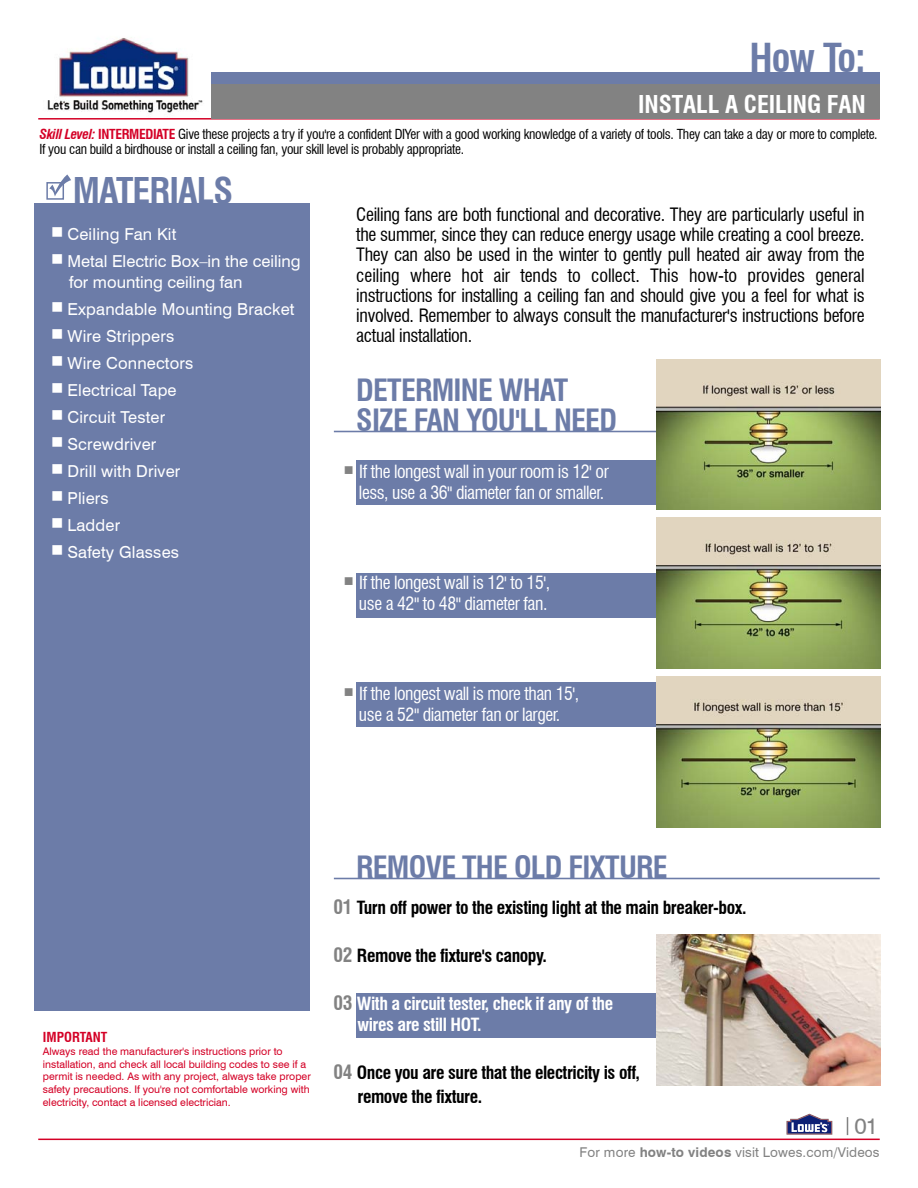
<style>
.page{position:relative;width:918px;height:1188px;background:#fff}
.page>*{position:absolute;margin:0;border:0;box-sizing:border-box;transform-origin:0 0}
.t1{font:700 condensed 39px "Swiss 721 BT";color:#6c7ca8}
.t2{font:700 condensed 36px "Swiss 721 BT";letter-spacing:-.025em;color:#6c7ca8}
.t3{font:700 condensed 30px/30px "Swiss 721 BT";letter-spacing:-.025em;color:#6c7ca8}
.t4{font:700 condensed 24px "Swiss 721 BT";letter-spacing:-.005em;color:#fff}
.t5{font:22.5px "Swiss 721 BT";color:#828282}
.t6{font:condensed 18px/20.2px "Swiss 721 BT";letter-spacing:-.02em;color:#000;text-align:justify}
.t7{font:condensed 17.85px/21px "Swiss 721 BT";letter-spacing:-.025em;color:#fff;text-align:center}
.t8{font:700 condensed 17.85px/24px "Swiss 721 BT";letter-spacing:-.025em;color:#000}
.t9{font:700 condensed 17.85px/21px "Swiss 721 BT";letter-spacing:-.025em;color:#fff}
.t10{font:16.5px/21px "Swiss 721 BT";letter-spacing:.01em;color:#fff}
.t11{font:condensed 13.5px/15px "Swiss 721 BT";letter-spacing:-.025em;color:#000}
.t12{font:13.5px "Swiss 721 BT";letter-spacing:.01em;color:#828282}
.t13{font:700 condensed 13.5px "Swiss 721 BT";color:#d40026}
.t14{font:10.5px/12.8px "Swiss 721 BT";color:#d40026}
.s1{font-weight:700;font-style:italic;color:#d40026}
.s2{font-weight:700;color:#d40026}
.s3{font-size:19.2px;color:#828282}
.s4{font-weight:700}
</style>
<div class="page">
<img style="left:47px;top:38px;width:156px;height:75px">
<div style="left:212px;top:72px;width:668px;height:28px;background:#6c7ca8"></div>
<hr style="left:38px;top:118px;width:842px;height:2px;background:#d40026">
<div style="left:212px;top:84px;width:668px;height:34px;background:#828282"></div>
<svg style="left:847px;top:1117px;width:1px;height:18px"></svg>
<div style="left:35px;top:203px;width:275px;height:808px;background:#6c7ca8"></div>
<div style="left:46px;top:182px;width:18px;height:18px;background:#fff;border:2px solid #6c7ca8"></div>
<svg style="left:49px;top:174px;width:22px;height:22px"></svg>
<div style="left:356px;top:460px;width:387px;height:45px;background:#6c7ca8"></div>
<div style="left:356px;top:573px;width:387px;height:45px;background:#6c7ca8"></div>
<div style="left:356px;top:682px;width:387px;height:45px;background:#6c7ca8"></div>
<div style="left:356px;top:993px;width:387px;height:45px;background:#6c7ca8"></div>
<img style="left:657px;top:935px;width:223px;height:150px">
<hr style="left:334px;top:431px;width:546px;height:1px;background:#6c7ca8">
<hr style="left:334px;top:878px;width:546px;height:1px;background:#6c7ca8">
<img style="left:657px;top:359px;width:223px;height:151px">
<img style="left:657px;top:518px;width:223px;height:150px">
<img style="left:657px;top:677px;width:223px;height:150px">
<hr style="left:38px;top:1139px;width:842px;height:1px;background:#d40026">
<svg style="left:786px;top:1114px;width:46px;height:21px"></svg>
<h1 class="t1" style="left:750px;top:34px;width:118px">How To:</h1>
<h3 class="t4" style="left:638px;top:90px;width:229px">INSTALL A CEILING FAN</h3>
<p class="t11" style="left:39px;top:126px;width:840px"><span class="s1">Skill Level:</span> <span class="s2">INTERMEDIATE</span> Give these projects a try if you're a confident DIYer with a good working knowledge of a variety of tools. They can take a day or more to complete.<br>If you can build a birdhouse or install a ceiling fan, your skill level is probably appropriate.</p>
<h2 class="t2" style="left:73px;top:169px;width:162px">MATERIALS</h2>
<p class="t10" style="left:51px;top:223px;width:127px">■ Ceiling Fan Kit</p>
<p class="t10" style="left:69px;top:250px;width:233px;text-indent:-18px">■ Metal Electric Box–in the ceiling for mounting ceiling fan</p>
<p class="t10" style="left:51px;top:298px;width:245px">■ Expandable Mounting Bracket</p>
<p class="t10" style="left:51px;top:325px;width:125px">■ Wire Strippers</p>
<p class="t10" style="left:51px;top:352px;width:144px">■ Wire Connectors</p>
<p class="t10" style="left:51px;top:379px;width:127px">■ Electrical Tape</p>
<p class="t10" style="left:51px;top:406px;width:116px">■ Circuit Tester</p>
<p class="t10" style="left:51px;top:433px;width:107px">■ Screwdriver</p>
<p class="t10" style="left:51px;top:460px;width:131px">■ Drill with Driver</p>
<p class="t10" style="left:51px;top:487px;width:59px">■ Pliers</p>
<p class="t10" style="left:51px;top:514px;width:71px">■ Ladder</p>
<p class="t10" style="left:51px;top:541px;width:130px">■ Safety Glasses</p>
<p class="t6" style="left:356px;top:204px;width:510px">Ceiling fans are both functional and decorative. They are particularly useful in the summer, since they can reduce energy usage while creating a cool breeze.<br>They can also be used in the winter to gently pull heated air away from the ceiling where hot air tends to collect. This how-to provides general instructions for installing a ceiling fan and should give you a feel for what is involved. Remember to always consult the manufacturer's instructions before actual installation.</p>
<h3 class="t3" style="left:356px;top:375px;width:262px">DETERMINE WHAT<br>SIZE FAN YOU'LL NEED</h3>
<p class="t7" style="left:344px;top:461px;width:266px"><sup>■</sup> If the longest wall in your room is 12' or less, use a 36" diameter fan or smaller.</p>
<p class="t7" style="left:344px;top:572px;width:208px;text-align:right"><sup>■</sup> If the longest wall is 12' to 15', use a 42" to 48" diameter fan.</p>
<p class="t7" style="left:344px;top:683px;width:237px"><sup>■</sup> If the longest wall is more than 15', use a 52" diameter fan or larger.</p>
<p class="t13" style="left:43px;top:1029px;width:66px">IMPORTANT</p>
<p class="t14" style="left:43px;top:1045px;width:269px">Always read the manufacturer's instructions prior to installation, and check all local building codes to see if a permit is needed. As with any project, always take proper safety precautions. If you're not comfortable working with electricity, contact a licensed electrician.</p>
<h3 class="t3" style="left:356px;top:852px;width:313px">REMOVE THE OLD FIXTURE</h3>
<p class="t8" style="left:333px;top:895px;width:415px"><span class="s3">01</span> Turn off power to the existing light at the main breaker-box.</p>
<p class="t8" style="left:333px;top:943px;width:215px"><span class="s3">02</span> Remove the fixture's canopy.</p>
<p class="t9" style="left:357px;top:993px;width:257px;text-indent:-24px"><span class="s3">03</span> With a circuit tester, check if any of the wires are still HOT.</p>
<p class="t8" style="left:357px;top:1060px;width:284px;text-indent:-24px"><span class="s3">04</span> Once you are sure that the electricity is off, remove the fixture.</p>
<p class="t5" style="left:855px;top:1113px;width:25px">01</p>
<p class="t12" style="left:579px;top:1143px;width:302px">For more <span class="s4">how-to videos</span> visit Lowes.com/Videos</p>
</div>
